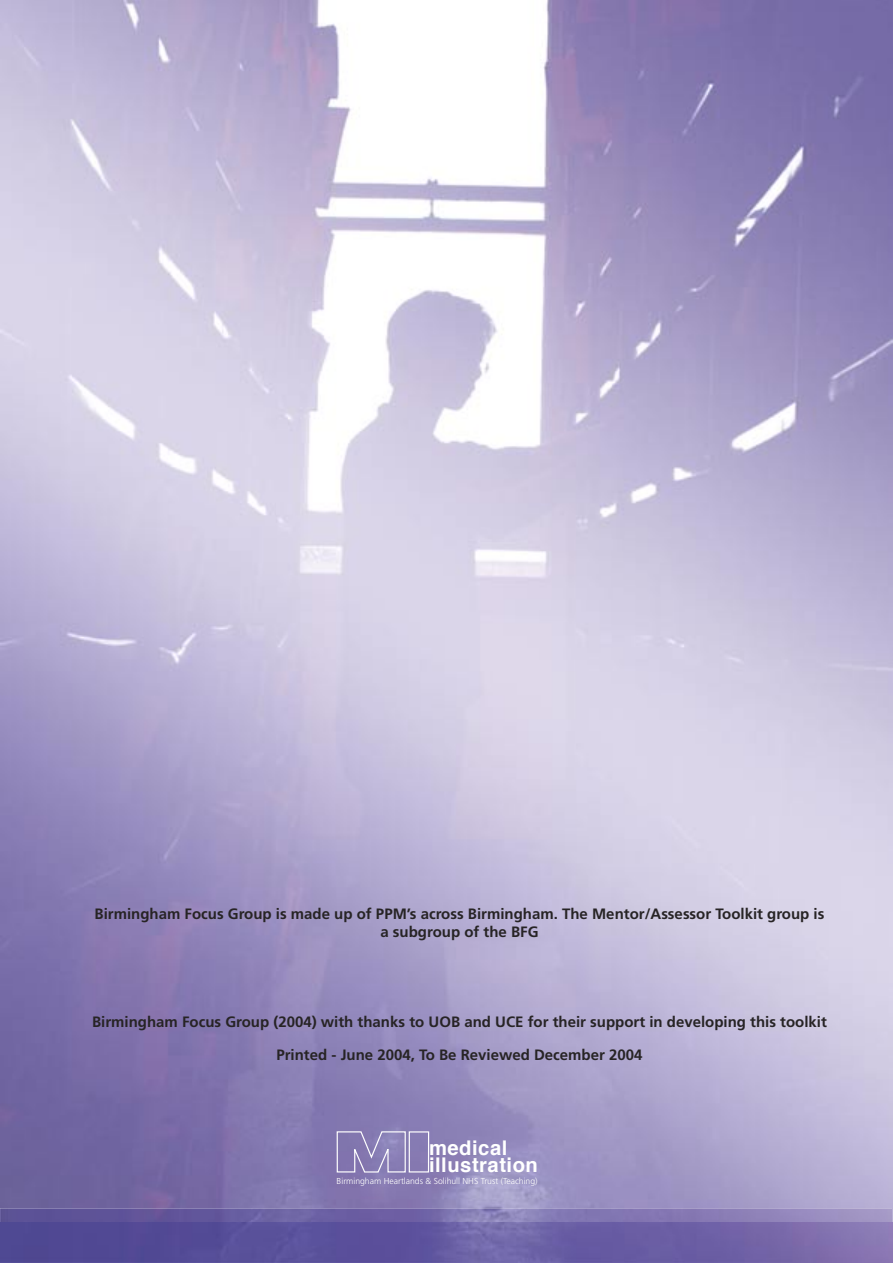
<style>
.page{position:relative;width:893px;height:1263px;background:#fff}
.page>*{position:absolute;margin:0;border:0;box-sizing:border-box;transform-origin:0 0}
.t1{font:700 20.25px/17.9px "Helvetica";letter-spacing:.025em;color:#fff}
.t2{font:700 15px/18px "Frutiger";color:#272425;text-align:center}
.t3{font:300 8.7px "Frutiger";color:#fff}
</style>
<div class="page">
<img style="left:0;top:0;width:893px;height:1222px">
<svg style="left:337px;top:1131px;width:93px;height:42px;background:#958bbc"></svg>
<img style="left:0;top:1208px;width:892px;height:55px">
<img style="left:1px;top:1222px;width:892px;height:41px">
<p class="t2" style="left:95px;top:904px;width:731px">Birmingham Focus Group is made up of PPM’s across Birmingham. The Mentor/Assessor Toolkit group is a subgroup of the BFG</p>
<p class="t2" style="left:92px;top:1012px;width:736px">Birmingham Focus Group (2004) with thanks to UOB and UCE for their support in developing this toolkit</p>
<p class="t2" style="left:276px;top:1045px;width:367px">Printed - June 2004, To Be Reviewed December 2004</p>
<h1 class="t1" style="left:429px;top:1140px;width:110px">medical illustration</h1>
<p class="t3" style="left:337px;top:1176px;width:203px">Birmingham Heartlands &amp; Solihull NHS Trust (Teaching)</p>
</div>
